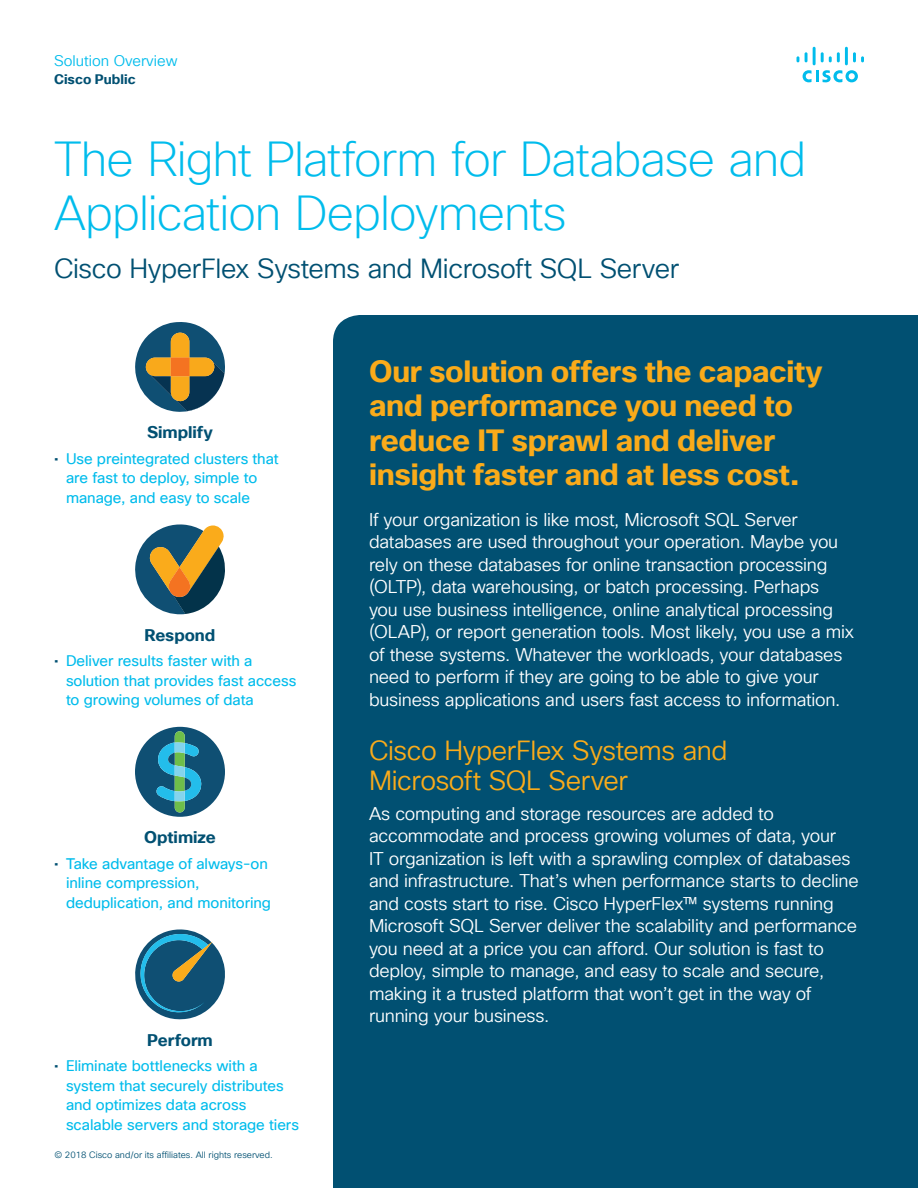
<style>
.page{position:relative;width:918px;height:1188px;background:#fff}
.page>*{position:absolute;margin:0;border:0;box-sizing:border-box;transform-origin:0 0}
.Title_Headline{font:200 48px/54px "Cisco Sans TT";letter-spacing:-.02em;color:#01bcec}
.Intro_Heading{font:700 30px/34.5px "Cisco Sans TT";letter-spacing:-.01em;color:#faab1a}
.Title_Subhead{font:27px "Cisco Sans TT Light";letter-spacing:-.015em;color:#015072}
.Subhead2_Orange{font:27px/30px "Cisco Sans TT Light";letter-spacing:-.015em;color:#faab1a}
.Intro{font:18px/22.5px "Cisco Sans TT Light";letter-spacing:-.015em;color:#fff}
.Highlights_Subhead{font:700 16.5px "Cisco Sans TT";color:#015072}
.t1{font:15px/19.5px "Cisco Sans TT";letter-spacing:-.005em;color:#01bcec}
.t2{font:15px "Cisco Sans TT Light";color:#01bcec}
.t3{font:700 13.5px "Cisco Sans TT";color:#015072}
.t4{font:9px "Cisco Sans TT Light";color:#015072}
.s1{color:#015072}
</style>
<div class="page">
<svg style="left:803px;top:70px;width:55px;height:12px"></svg>
<svg style="left:797px;top:56px;width:2px;height:6px"></svg>
<svg style="left:805px;top:52px;width:3px;height:10px"></svg>
<hr style="left:813px;top:47px;width:3px;height:18px;background:#01bcec">
<svg style="left:821px;top:52px;width:19px;height:10px"></svg>
<hr style="left:845px;top:47px;width:3px;height:18px;background:#01bcec">
<svg style="left:853px;top:52px;width:11px;height:10px"></svg>
<div style="left:333px;top:315px;width:585px;height:873px;background:#015072"></div>
<svg style="left:135px;top:322px;width:90px;height:90px"></svg>
<svg style="left:135px;top:524px;width:90px;height:90px"></svg>
<svg style="left:135px;top:727px;width:90px;height:90px"></svg>
<svg style="left:135px;top:929px;width:90px;height:90px"></svg>
<p class="t2" style="left:54px;top:51px;width:125px">Solution Overview</p>
<p class="t3" style="left:54px;top:70px;width:83px">Cisco Public</p>
<p class="Title_Headline" style="left:54px;top:134px;width:754px">The Right Platform for Database and<br>Application Deployments</p>
<p class="Title_Subhead" style="left:54px;top:251px;width:627px">Cisco HyperFlex Systems and Microsoft SQL Server</p>
<p class="Highlights_Subhead" style="left:147px;top:421px;width:67px">Simplify</p>
<p class="t1" style="left:66px;top:449px;width:214px;text-indent:-12px"><span class="s1">•</span> Use preintegrated clusters that are fast to deploy, simple to manage, and easy to scale</p>
<p class="Highlights_Subhead" style="left:145px;top:624px;width:72px">Respond</p>
<p class="t1" style="left:66px;top:651px;width:232px;text-indent:-12px"><span class="s1">•</span> Deliver results faster with a solution that provides fast access to growing volumes of data</p>
<p class="Highlights_Subhead" style="left:144px;top:826px;width:73px">Optimize</p>
<p class="t1" style="left:66px;top:854px;width:207px;text-indent:-12px"><span class="s1">•</span> Take advantage of always-on inline compression, deduplication, and monitoring</p>
<p class="Highlights_Subhead" style="left:147px;top:1029px;width:67px">Perform</p>
<p class="t1" style="left:66px;top:1056px;width:235px;text-indent:-12px"><span class="s1">•</span> Eliminate bottlenecks with a system that securely distributes and optimizes data across scalable servers and storage tiers</p>
<p class="t4" style="left:54px;top:1149px;width:220px">© 2018 Cisco and/or its affiliates. All rights reserved.</p>
<p class="Intro_Heading" style="left:369px;top:355px;width:455px">Our solution offers the capacity and performance you need to reduce IT sprawl and deliver insight faster and at less cost.</p>
<p class="Intro" style="left:369px;top:509px;width:487px">If your organization is like most, Microsoft SQL Server databases are used throughout your operation. Maybe you rely on these databases for online transaction processing (OLTP), data warehousing, or batch processing. Perhaps<br>you use business intelligence, online analytical processing (OLAP), or report generation tools. Most likely, you use a mix of these systems. Whatever the workloads, your databases need to perform if they are going to be able to give your business applications and users fast access to information.</p>
<p class="Subhead2_Orange" style="left:369px;top:736px;width:360px">Cisco HyperFlex Systems and<br>Microsoft SQL Server</p>
<p class="Intro" style="left:369px;top:803px;width:491px">As computing and storage resources are added to accommodate and process growing volumes of data, your<br>IT organization is left with a sprawling complex of databases and infrastructure. That’s when performance starts to decline and costs start to rise. Cisco HyperFlex™ systems running Microsoft SQL Server deliver the scalability and performance you need at a price you can afford. Our solution is fast to deploy, simple to manage, and easy to scale and secure, making it a trusted platform that won’t get in the way of running your business.</p>
</div>
